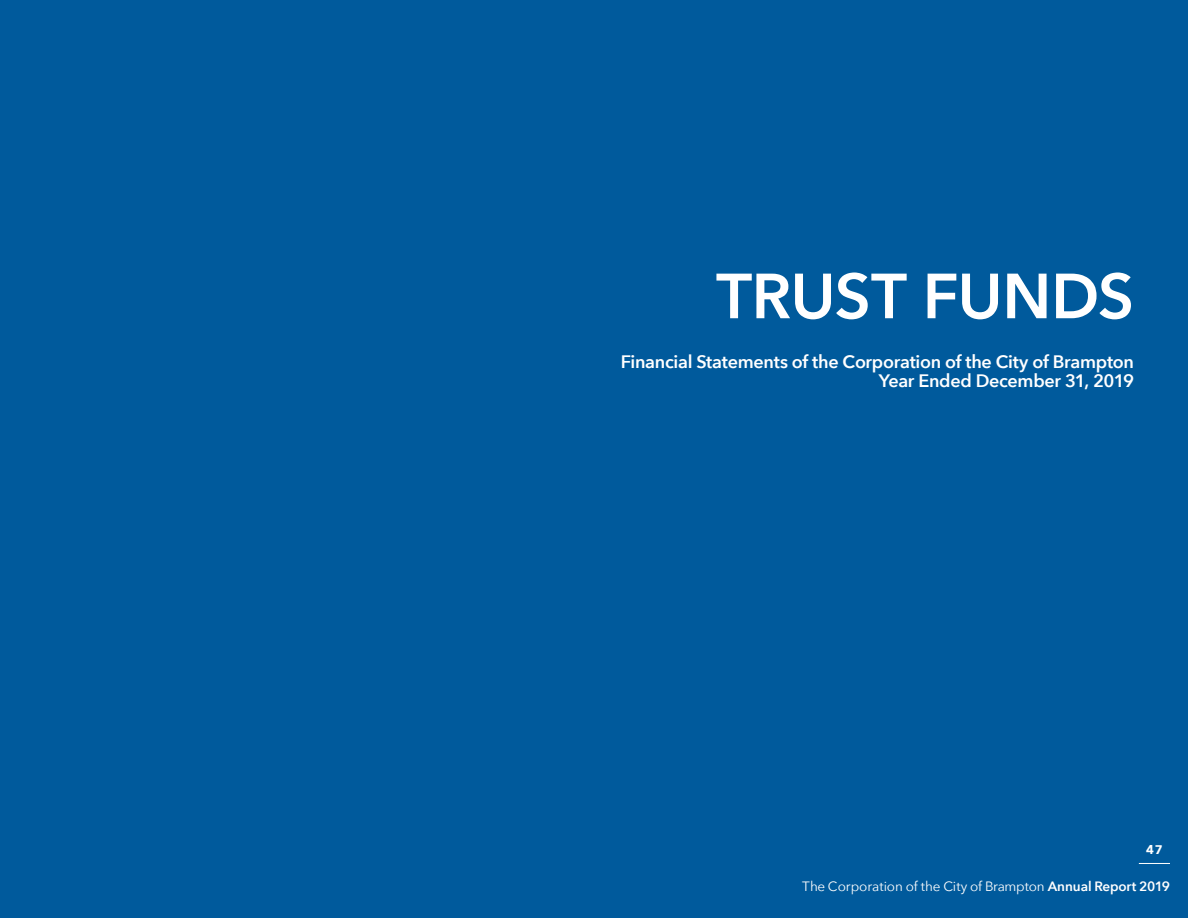
<style>
.page{position:relative;width:1188px;height:918px;background:#005a9c}
.page>*{position:absolute;margin:0;border:0;box-sizing:border-box;transform-origin:0 0}
.t1{font:600 63px "Avenir Next";letter-spacing:-.01em;color:#fff}
.t2{font:600 18px/19.5px "Avenir Next";letter-spacing:-.015em;color:#fff;text-align:right}
.t3{font:600 16.5px "Avenir Next";color:#fff}
.t4{font:13.5px "Avenir Next";letter-spacing:-.01em;color:#fff}
.s1{font-weight:600}
</style>
<div class="page">
<hr style="left:1139px;top:863px;width:31px;height:1px;background:#fff">
<h1 class="t1" style="left:716px;top:242px;width:419px">TRUST FUNDS</h1>
<p class="t2" style="left:621px;top:351px;width:515px">Financial Statements of the Corporation of the City of Brampton<br>Year Ended December 31, 2019</p>
<p class="t3" style="left:1146px;top:834px;width:19px">47</p>
<p class="t4" style="left:802px;top:875px;width:369px">The Corporation of the City of Brampton <span class="s1">Annual Report 2019</span></p>
</div>
